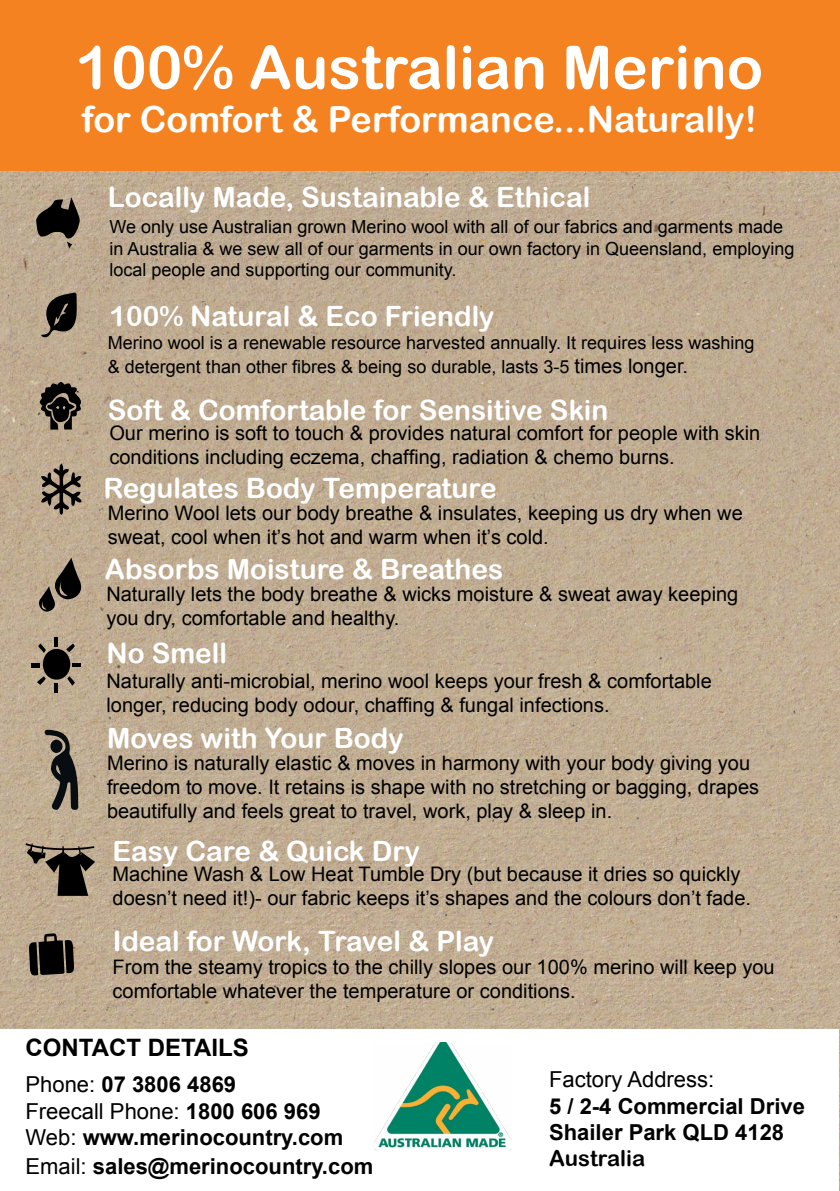
<style>
.page{position:relative;width:840px;height:1191px;background:#fff}
.page>*{position:absolute;margin:0;border:0;box-sizing:border-box;transform-origin:0 0}
.t1{font:60px "Arial Rounded MT Bold";color:#fff}
.t2{font:36px "Arial Rounded MT Bold";color:#fff}
.t3{font:28px "Arial Rounded MT Bold";color:#fff}
.t4{font:700 24px "Arial";color:#000}
.t5{font:700 22px/26.4px "Arial";color:#000}
.t6{font:22px "Arial";color:#000}
.t7{font:22px "Arial Rounded MT Bold";color:#000}
.t8{font:20px/24px "Arial";color:#000}
.t9{font:18px/21.6px "Arial";color:#000}
.s1{font-size:20px}
.s2{font-weight:400}
</style>
<div class="page">
<img style="left:0;top:300px;width:839px;height:729px">
<img style="left:0;top:171px;width:839px;height:129px">
<svg style="left:41px;top:463px;width:40px;height:52px;background:#7a6d5c"></svg>
<svg style="left:29px;top:933px;width:45px;height:43px;background:#39332b"></svg>
<svg style="left:41px;top:292px;width:36px;height:46px;background:#544b40"></svg>
<svg style="left:40px;top:381px;width:43px;height:48px;background:#534a3f"></svg>
<svg style="left:36px;top:557px;width:49px;height:55px;background:#817461"></svg>
<div style="left:43px;top:649px;width:27px;height:30px;background:#000;border-radius:50%"></div>
<svg style="left:38px;top:643px;width:8px;height:10px"></svg>
<svg style="left:37px;top:676px;width:9px;height:9px"></svg>
<svg style="left:67px;top:676px;width:8px;height:9px"></svg>
<svg style="left:66px;top:643px;width:9px;height:9px"></svg>
<hr style="left:54px;top:636px;width:4px;height:10px;background:#000">
<svg style="left:55px;top:682px;width:3px;height:10px"></svg>
<svg style="left:31px;top:663px;width:9px;height:4px"></svg>
<svg style="left:72px;top:663px;width:9px;height:4px"></svg>
<svg style="left:26px;top:843px;width:69px;height:53px;background:#6c6152"></svg>
<svg style="left:45px;top:729px;width:33px;height:81px;background:#6a6357"></svg>
<div style="left:50px;top:739px;width:12px;height:14px;background:#080d11;border-radius:50%"></div>
<svg style="left:36px;top:197px;width:44px;height:52px;background:#5c5346"></svg>
<img style="left:375px;top:1042px;width:136px;height:108px">
<div style="left:0;top:0;width:839px;height:171px;background:#f58220"></div>
<h1 class="t1" style="left:75px;top:32px;width:688px">100% Australian Merino</h1>
<h2 class="t2" style="left:82px;top:98px;width:676px">for Comfort &amp; Performance...Naturally!</h2>
<h3 class="t3" style="left:108px;top:181px;width:483px">Locally Made, Sustainable &amp; Ethical</h3>
<p class="t9" style="left:109px;top:216px;width:686px">We only use Australian grown Merino wool with all of our fabrics and garments made in Australia &amp; we sew all of our garments in our own factory in Queensland, employing local people and supporting our community.</p>
<h3 class="t3" style="left:109px;top:299px;width:386px">100% Natural &amp; Eco Friendly</h3>
<p class="t9" style="left:108px;top:330px;width:647px;line-height:24px">Merino wool is a renewable resource harvested annually. It requires less washing &amp; detergent than other fibres &amp; being so durable, lasts 3-5 <span class="s1">times longer.</span></p>
<h3 class="t3" style="left:108px;top:393px;width:502px">Soft &amp; Comfortable for Sensitive Skin</h3>
<p class="t8" style="left:109px;top:421px;width:652px">Our merino is soft to touch &amp; provides natural comfort for people with skin conditions including eczema, chaffing, radiation &amp; chemo burns.</p>
<p class="t8" style="left:108px;top:501px;width:636px">Merino Wool lets our body breathe &amp; insulates, keeping us dry when we sweat, cool when it’s hot and warm when it’s cold.</p>
<p class="t8" style="left:106px;top:582px;width:633px">Naturally lets the body breathe &amp; wicks moisture &amp; sweat away keeping you dry, comfortable and healthy.</p>
<h3 class="t3" style="left:103px;top:472px;width:394px">Regulates Body Temperature</h3>
<h3 class="t3" style="left:105px;top:552px;width:399px">Absorbs Moisture &amp; Breathes</h3>
<h3 class="t3" style="left:106px;top:637px;width:122px">No Smell</h3>
<p class="t8" style="left:106px;top:668px;width:606px">Naturally anti-microbial, merino wool keeps your fresh &amp; comfortable longer, reducing body odour, chaffing &amp; fungal infections.</p>
<p class="t8" style="left:107px;top:751px;width:653px">Merino is naturally elastic &amp; moves in harmony with your body giving you freedom to move. It retains is shape with no stretching or bagging, drapes beautifully and feels great to travel, work, play &amp; sleep in.</p>
<h3 class="t3" style="left:107px;top:721px;width:298px">Moves with Your Body</h3>
<h3 class="t3" style="left:112px;top:834px;width:308px">Easy Care &amp; Quick Dry</h3>
<p class="t8" style="left:113px;top:862px;width:639px">Machine Wash &amp; Low Heat Tumble Dry (but because it dries so quickly doesn’t need it!)- our fabric keeps it’s shapes and the colours don’t fade.</p>
<h3 class="t3" style="left:113px;top:924px;width:383px">Ideal for Work, Travel &amp; Play</h3>
<p class="t8" style="left:113px;top:955px;width:663px">From the steamy tropics to the chilly slopes our 100% merino will keep you comfortable whatever the temperature or conditions.</p>
<p class="t4" style="left:26px;top:1031px;width:225px">CONTACT DETAILS</p>
<p class="t5" style="left:26px;top:1071px;width:319px"><span class="s2">Phone:</span> 07 3806 4869<br><span class="s2">Freecall Phone:</span> 1800 606 969<br><span class="s2">Web:</span> www.merinocountry.com</p>
<p class="t5" style="left:26px;top:1153px;width:349px"><span class="s2">Email:</span> sales@merinocountry.com</p>
<p class="t6" style="left:549px;top:1064px;width:167px">Factory Address:</p>
<p class="t5" style="left:549px;top:1093px;width:257px">5 / 2-4 Commercial Drive<br>Shailer Park QLD 4128</p>
<p class="t7" style="left:549px;top:1145px;width:97px">Australia</p>
</div>
